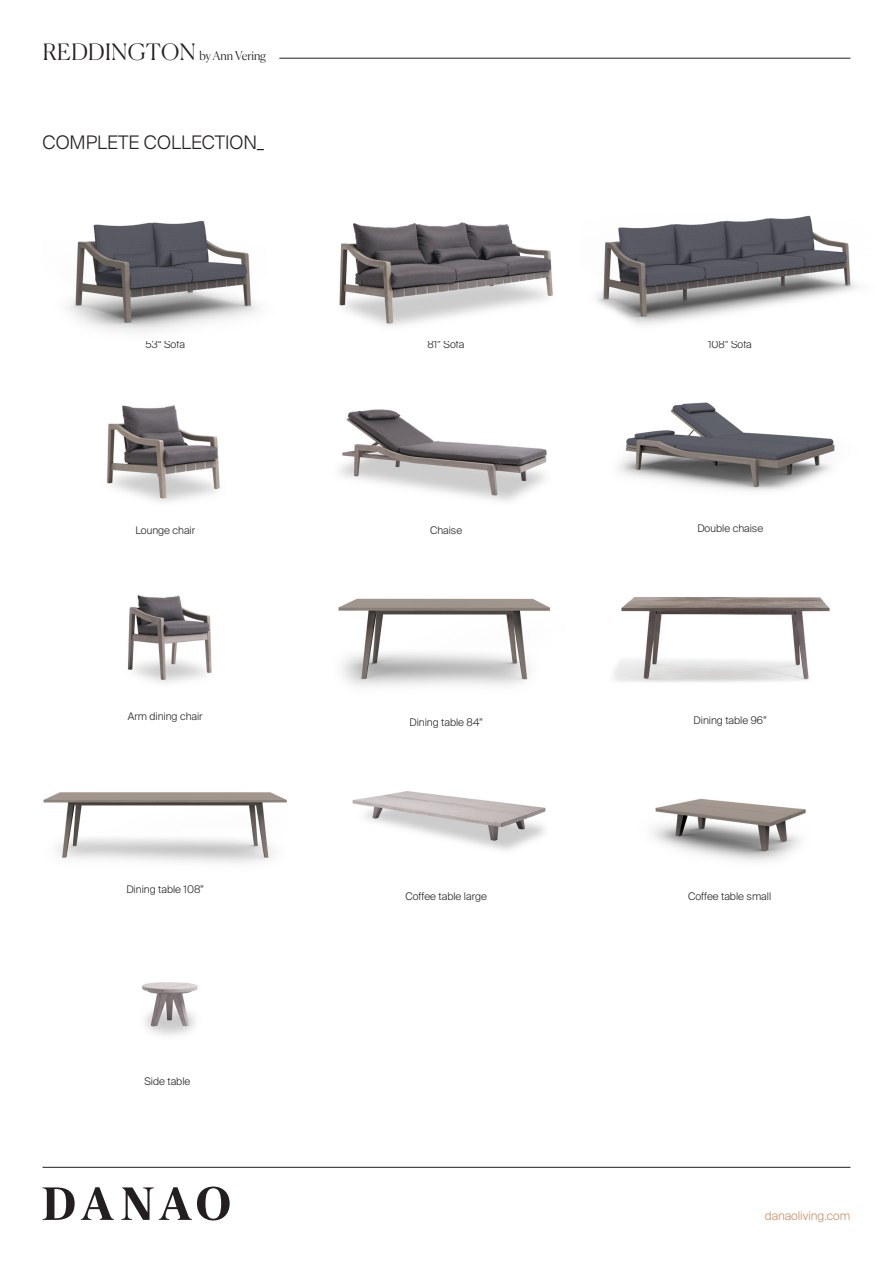
<style>
.page{position:relative;width:893px;height:1263px;background:#fff}
.page>*{position:absolute;margin:0;border:0;box-sizing:border-box;transform-origin:0 0}
.t1{font:300 18.6px "Suisse Intl";color:#231f20}
.t2{font:300 12px "Canela";color:#231f20}
.t3{font:300 12px "Suisse Intl";color:#cc8a67}
.t4{font:300 10.5px "Suisse Intl";color:#231f20}
.s1{font-size:22.5px}
</style>
<div class="page">
<img style="left:619px;top:402px;width:216px;height:89px">
<svg style="left:43px;top:1187px;width:32px;height:33px"></svg>
<svg style="left:81px;top:1187px;width:33px;height:33px"></svg>
<svg style="left:121px;top:1186px;width:109px;height:34px"></svg>
<hr style="left:43px;top:1167px;width:807px;height:1px;background:#231f20">
<hr style="left:279px;top:58px;width:571px;height:1px;background:#231f20">
<img style="left:339px;top:222px;width:214px;height:105px">
<img style="left:67px;top:220px;width:192px;height:112px">
<img style="left:596px;top:215px;width:261px;height:110px">
<img style="left:127px;top:595px;width:85px;height:88px">
<img style="left:107px;top:405px;width:113px;height:97px">
<img style="left:339px;top:409px;width:208px;height:92px">
<img style="left:43px;top:792px;width:244px;height:71px">
<img style="left:142px;top:982px;width:56px;height:54px">
<img style="left:352px;top:791px;width:194px;height:60px">
<img style="left:652px;top:798px;width:154px;height:64px">
<img style="left:338px;top:598px;width:212px;height:88px">
<img style="left:613px;top:597px;width:217px;height:85px">
<p class="t2" style="left:43px;top:46px;width:225px"><span class="s1">REDDINGTON</span> by Ann Vering</p>
<h1 class="t1" style="left:43px;top:132px;width:223px">COMPLETE COLLECTION_</h1>
<p class="t4" style="left:146px;top:339px;width:41px">53“ Sofa</p>
<p class="t4" style="left:427px;top:339px;width:38px">81” Sofa</p>
<p class="t4" style="left:708px;top:339px;width:45px">108” Sofa</p>
<p class="t4" style="left:135px;top:524px;width:61px">Lounge chair</p>
<p class="t4" style="left:430px;top:524px;width:34px">Chaise</p>
<p class="t4" style="left:697px;top:522px;width:67px">Double chaise</p>
<p class="t4" style="left:128px;top:710px;width:76px">Arm dining chair</p>
<p class="t4" style="left:409px;top:717px;width:75px">Dining table 84”</p>
<p class="t4" style="left:693px;top:714px;width:75px">Dining table 96”</p>
<p class="t4" style="left:126px;top:883px;width:79px">Dining table 108”</p>
<p class="t4" style="left:145px;top:1075px;width:47px">Side table</p>
<p class="t4" style="left:405px;top:890px;width:83px">Coffee table large</p>
<p class="t4" style="left:688px;top:890px;width:85px">Coffee table small</p>
<p class="t3" style="left:765px;top:1209px;width:87px">danaoliving.com</p>
</div>
